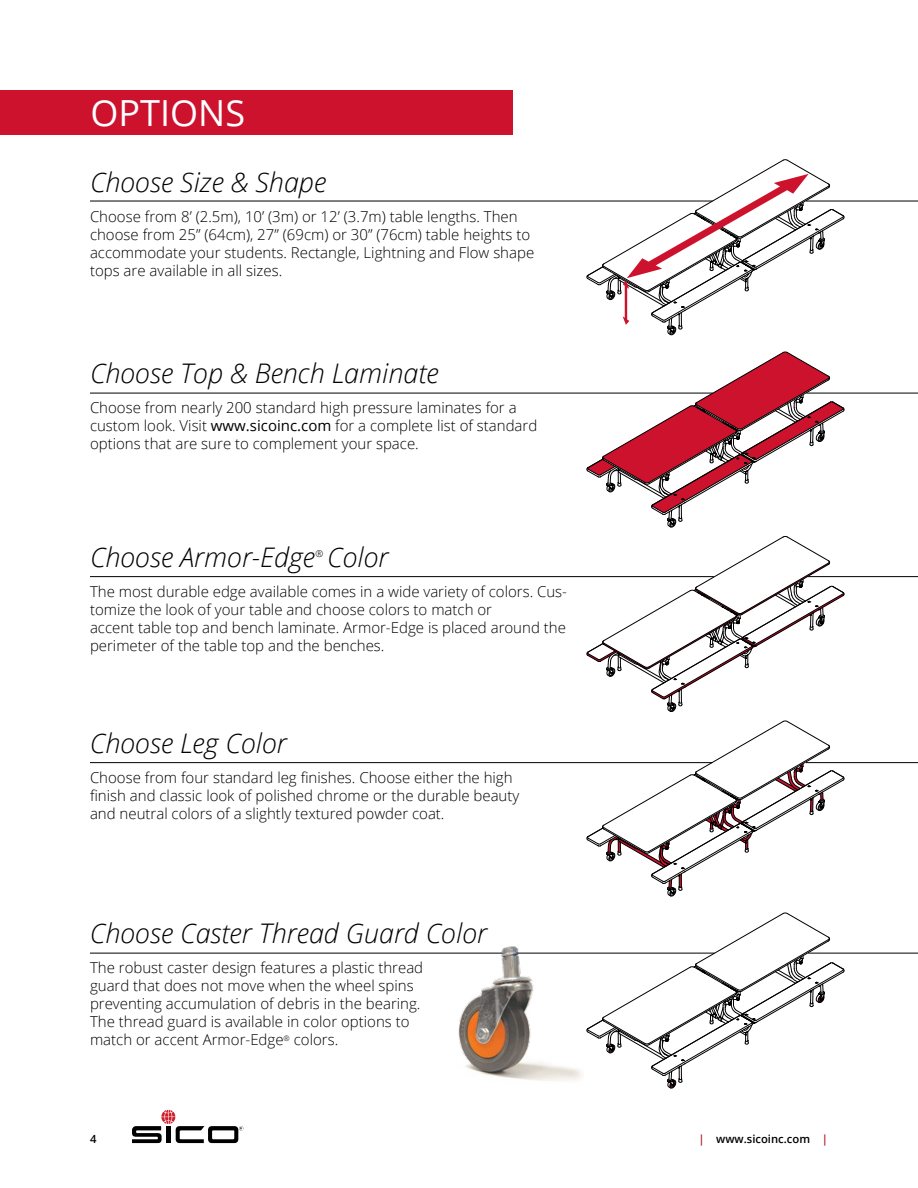
<style>
.page{position:relative;width:918px;height:1188px;background:#fff}
.page>*{position:absolute;margin:0;border:0;box-sizing:border-box;transform-origin:0 0}
.t1{font:36px "Open Sans";color:#fff}
.t2{font:italic 300 27px "Open Sans";color:#000}
.t3{font:300 15px/18px "Open Sans";color:#000}
.t4{font:600 11.25px "Open Sans";color:#000}
.t5{font:italic 300 9.6px "Open Sans";color:#000}
.s1{font-weight:400}
.s2{color:#a91a2d}
</style>
<div class="page">
<svg style="left:132px;top:1110px;width:111px;height:33px"></svg>
<svg style="left:586px;top:159px;width:259px;height:176px"></svg>
<svg style="left:586px;top:352px;width:259px;height:176px"></svg>
<svg style="left:586px;top:536px;width:259px;height:176px"></svg>
<svg style="left:586px;top:721px;width:259px;height:176px"></svg>
<svg style="left:586px;top:913px;width:259px;height:176px"></svg>
<hr style="left:90px;top:576px;width:624px;height:1px;background:#000">
<hr style="left:808px;top:576px;width:110px;height:1px;background:#000">
<hr style="left:90px;top:762px;width:622px;height:1px;background:#000">
<hr style="left:806px;top:762px;width:112px;height:1px;background:#000">
<hr style="left:90px;top:953px;width:625px;height:1px;background:#000">
<hr style="left:808px;top:953px;width:110px;height:1px;background:#000">
<hr style="left:90px;top:393px;width:623px;height:1px;background:#000">
<hr style="left:806px;top:393px;width:112px;height:1px;background:#000">
<hr style="left:90px;top:201px;width:623px;height:1px;background:#000">
<hr style="left:806px;top:201px;width:112px;height:1px;background:#000">
<div style="left:0;top:90px;width:513px;height:45px;background:#cd122d"></div>
<img style="left:453px;top:946px;width:131px;height:135px">
<h1 class="t1" style="left:91px;top:88px;width:156px">OPTIONS</h1>
<h2 class="t2" style="left:90px;top:164px;width:238px">Choose Size &amp; Shape</h2>
<p class="t3" style="left:90px;top:207px;width:446px">Choose from 8’ (2.5m), 10’ (3m) or 12’ (3.7m) table lengths. Then choose from 25” (64cm), 27” (69cm) or 30” (76cm) table heights to accommodate your students. Rectangle, Lightning and Flow shape tops are available in all sizes.</p>
<h2 class="t2" style="left:90px;top:355px;width:350px">Choose Top &amp; Bench Laminate</h2>
<p class="t3" style="left:90px;top:398px;width:449px">Choose from nearly 200 standard high pressure laminates for a custom look. Visit <span class="s1">www.sicoinc.com</span> for a complete list of standard options that are sure to complement your space.</p>
<h2 class="t2" style="left:90px;top:538px;width:300px">Choose Armor-Edge Color</h2>
<p class="t5" style="left:315px;top:547px;width:10px">®</p>
<p class="t3" style="left:90px;top:582px;width:479px">The most durable edge available comes in a wide variety of colors. Cus&shy;tomize the look of your table and choose colors to match or<br>accent table top and bench laminate. Armor-Edge is placed around the perimeter of the table top and the benches.</p>
<h2 class="t2" style="left:90px;top:724px;width:198px">Choose Leg Color</h2>
<p class="t3" style="left:90px;top:768px;width:431px">Choose from four standard leg finishes. Choose either the high finish and classic look of polished chrome or the durable beauty and neutral colors of a slightly textured powder coat.</p>
<h2 class="t2" style="left:90px;top:915px;width:399px">Choose Caster Thread Guard Color</h2>
<p class="t3" style="left:90px;top:958px;width:335px">The robust caster design features a plastic thread guard that does not move when the wheel spins preventing accumulation of debris in the bearing.<br>The thread guard is available in color options to match or accent Armor-Edge<sup>®</sup> colors.</p>
<p class="t4" style="left:90px;top:1131px;width:8px">4</p>
<p class="t4" style="left:698px;top:1131px;width:131px"><span class="s2">|</span> www.sicoinc.com <span class="s2">|</span></p>
</div>
